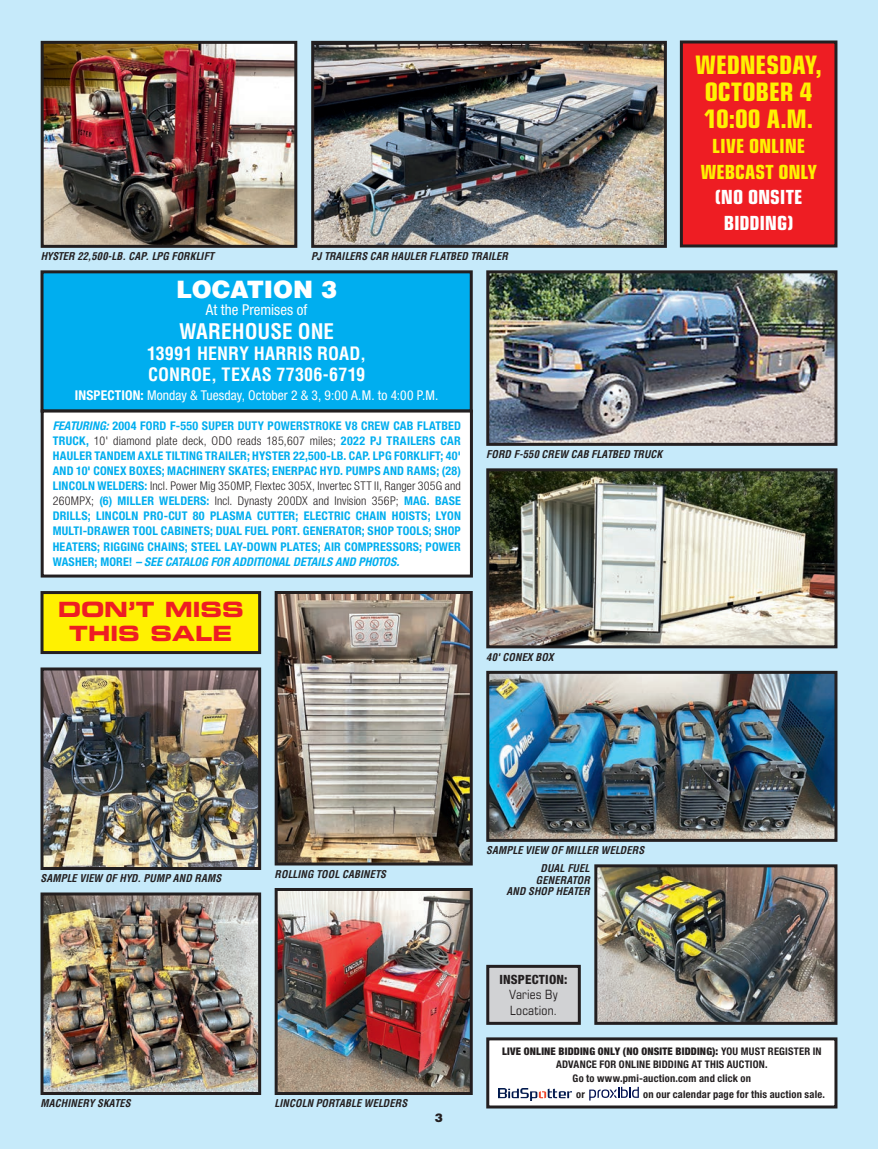
<style>
.page{position:relative;width:878px;height:1149px;background:#c6eafa}
.page>*{position:absolute;margin:0;border:0;box-sizing:border-box;transform-origin:0 0}
.t1{font:700 condensed 25.5px "Eurostile";letter-spacing:-.005em;color:#fff101}
.Location{font:900 24px "Helvetica LT Std";letter-spacing:-.015em;color:#fff}
.t2{font:21px "Eurostile Bold Extended Two";letter-spacing:-.005em;color:#ee1d23}
.location_name{font:700 condensed 21px "Helvetica LT Std";color:#fff}
.t3{font:700 condensed 19.5px/25.5px "Eurostile";color:#fff101;text-align:center}
.t4{font:700 condensed 19.5px/25.5px "Eurostile";letter-spacing:-.005em;color:#fff;text-align:center}
.location_address{font:700 condensed 18px/21px "Helvetica LT Std";letter-spacing:.01em;color:#fff}
.Surplus_to_the{font:condensed 15px "Helvetica Neue LT Std";letter-spacing:.005em;color:#fff}
.location_inspection{font:condensed 13.5px "Helvetica Neue LT Std";letter-spacing:.005em;color:#fff}
.t5{font:condensed 12.75px/15.8px "Eurostile";letter-spacing:.015em;color:#231f20;text-align:center}
.INV-BODY_cyan{font:700 condensed 12px/15px "Helvetica Neue LT Std";letter-spacing:.015em;color:#00aeef;text-align:justify}
.t6{font:900 12px "Helvetica";color:#231f20}
.t7{font:italic 700 condensed 10.5px/11.6px "Helvetica LT Std";letter-spacing:.01em;color:#231f20;text-align:right}
.t8{font:700 condensed 10.5px/12.6px "Helvetica Neue LT Std";letter-spacing:.02em;color:#231f20;text-align:center}
.s1{font-weight:700}
.s2{font-style:italic}
.s3{font-weight:300;color:#231f20}
.s4{font-family:"Helvetica Neue LT Std";font-weight:800}
.s5{font-weight:900}
</style>
<div class="page">
<img style="left:490px;top:472px;width:343px;height:172px">
<div style="left:486px;top:468px;width:351px;height:180px;border:3px solid #231f20"></div>
<img style="left:44px;top:896px;width:213px;height:195px">
<div style="left:40px;top:892px;width:221px;height:203px;border:3px solid #231f20"></div>
<img style="left:278px;top:892px;width:190px;height:199px">
<div style="left:274px;top:888px;width:198px;height:207px;border:3px solid #231f20"></div>
<img style="left:45px;top:45px;width:248px;height:199px">
<div style="left:41px;top:41px;width:256px;height:207px;border:3px solid #231f20"></div>
<img style="left:490px;top:675px;width:343px;height:163px">
<div style="left:486px;top:671px;width:351px;height:171px;border:3px solid #231f20"></div>
<img style="left:315px;top:45px;width:348px;height:199px">
<div style="left:311px;top:41px;width:356px;height:207px;border:3px solid #231f20"></div>
<img style="left:598px;top:868px;width:235px;height:153px">
<div style="left:594px;top:864px;width:243px;height:161px;border:3px solid #231f20"></div>
<img style="left:278px;top:595px;width:190px;height:267px">
<div style="left:274px;top:591px;width:198px;height:275px;border:3px solid #231f20"></div>
<img style="left:44px;top:672px;width:213px;height:194px">
<div style="left:40px;top:668px;width:221px;height:202px;border:3px solid #231f20"></div>
<img style="left:490px;top:274px;width:343px;height:168px">
<div style="left:486px;top:270px;width:351px;height:176px;border:3px solid #231f20"></div>
<div style="left:42px;top:593px;width:218px;height:60px;background:#fff101"></div>
<div style="left:40px;top:591px;width:221px;height:63px;border:3px solid #231f20"></div>
<div style="left:681px;top:42px;width:155px;height:204px;background:#ee1d23"></div>
<div style="left:680px;top:40px;width:157px;height:208px;border:3px solid #231f20"></div>
<div style="left:42px;top:272px;width:429px;height:139px;background:#00aeef"></div>
<div style="left:40px;top:270px;width:432px;height:143px;border:3px solid #231f20"></div>
<div style="left:42px;top:411px;width:429px;height:165px;background:#fff"></div>
<div style="left:41px;top:410px;width:432px;height:168px;border:3px solid #231f20"></div>
<div style="left:488px;top:966px;width:91px;height:57px;background:#d1d2d4"></div>
<div style="left:486px;top:965px;width:94px;height:60px;border:3px solid #231f20"></div>
<div style="left:488px;top:1039px;width:348px;height:68px;background:#fff"></div>
<img style="left:499px;top:1089px;width:73px;height:11px">
<svg style="left:589px;top:1087px;width:50px;height:14px"></svg>
<div style="left:486px;top:1037px;width:351px;height:71px;border:3px solid #231f20"></div>
<p class="t7" style="left:41px;top:251px;width:175px">HYSTER 22,500-LB. CAP. LPG FORKLIFT</p>
<p class="t7" style="left:311px;top:251px;width:198px">PJ TRAILERS CAR HAULER FLATBED TRAILER</p>
<p class="Location" style="left:176px;top:274px;width:163px">LOCATION 3</p>
<p class="Surplus_to_the" style="left:206px;top:301px;width:103px">At the Premises of</p>
<p class="location_name" style="left:179px;top:318px;width:156px">WAREHOUSE ONE</p>
<p class="location_address" style="left:147px;top:342px;width:220px">13991 HENRY HARRIS ROAD,<br>CONROE, TEXAS 77306-6719</p>
<p class="location_inspection" style="left:75px;top:388px;width:365px"><span class="s1">INSPECTION:</span> Monday &amp; Tuesday, October 2 &amp; 3, 9:00 A.M. to 4:00 P.M.</p>
<p class="INV-BODY_cyan" style="left:53px;top:418px;width:410px"><span class="s2">FEATURING:</span> 2004 FORD F-550 SUPER DUTY POWERSTROKE V8 CREW CAB FLATBED TRUCK, <span class="s3">10' diamond plate deck, ODO reads 185,607 miles;</span> 2022 PJ TRAILERS CAR HAULER TANDEM AXLE TILTING TRAILER; HYSTER 22,500-LB. CAP. LPG FORKLIFT; 40' AND 10' CONEX BOXES; MACHINERY SKATES; ENERPAC HYD. PUMPS AND RAMS; (28)<br>LINCOLN WELDERS: <span class="s3">Incl. Power Mig 350MP, Flextec 305X, Invertec STT II, Ranger 305G and 260MPX;</span> (6) MILLER WELDERS: <span class="s3">Incl. Dynasty 200DX and Invision 356P;</span> MAG. BASE DRILLS; LINCOLN PRO-CUT 80 PLASMA CUTTER; ELECTRIC CHAIN HOISTS; LYON MULTI-DRAWER TOOL CABINETS; DUAL FUEL PORT. GENERATOR; SHOP TOOLS; SHOP HEATERS; RIGGING CHAINS; STEEL LAY-DOWN PLATES; AIR COMPRESSORS; POWER WASHER; MORE! <span class="s2">– SEE CATALOG FOR ADDITIONAL DETAILS AND PHOTOS.</span></p>
<p class="t2" style="left:58px;top:594px;width:188px">DON’T MISS</p>
<p class="t2" style="left:69px;top:618px;width:164px">THIS SALE</p>
<p class="t7" style="left:486px;top:449px;width:178px">FORD F-550 CREW CAB FLATBED TRUCK</p>
<p class="t7" style="left:486px;top:651px;width:69px">40' CONEX BOX</p>
<p class="t1" style="left:695px;top:49px;width:128px">WEDNESDAY,</p>
<p class="t1" style="left:704px;top:76px;width:109px">OCTOBER 4</p>
<p class="t1" style="left:704px;top:103px;width:110px">10:00 A.M.</p>
<p class="t3" style="left:700px;top:134px;width:117px">LIVE ONLINE<br>WEBCAST ONLY</p>
<p class="t4" style="left:714px;top:185px;width:89px">(NO ONSITE<br>BIDDING)</p>
<p class="t7" style="left:40px;top:873px;width:182px">SAMPLE VIEW OF HYD. PUMP AND RAMS</p>
<p class="t7" style="left:274px;top:868px;width:113px">ROLLING TOOL CABINETS</p>
<p class="t7" style="left:486px;top:845px;width:159px">SAMPLE VIEW OF MILLER WELDERS</p>
<p class="t7" style="left:506px;top:863px;width:85px">DUAL FUEL<br>GENERATOR<br>AND SHOP HEATER</p>
<p class="t7" style="left:40px;top:1098px;width:91px">MACHINERY SKATES</p>
<p class="t7" style="left:275px;top:1098px;width:134px">LINCOLN PORTABLE WELDERS</p>
<p class="t6" style="left:435px;top:1109px;width:10px">3</p>
<p class="t5" style="left:499px;top:971px;width:69px"><span class="s4">INSPECTION:<br></span>Varies By<br>Location.</p>
<p class="t8" style="left:502px;top:1045px;width:321px"><span class="s5">LIVE ONLINE BIDDING ONLY (NO ONSITE BIDDING):</span> YOU MUST REGISTER IN<br>ADVANCE FOR ONLINE BIDDING AT THIS AUCTION.</p>
<p class="t8" style="left:572px;top:1072px;width:180px">Go to www.pmi-auction.com and click on</p>
<p class="t8" style="left:576px;top:1088px;width:10px">or</p>
<p class="t8" style="left:643px;top:1088px;width:183px">on our calendar page for this auction sale.</p>
</div>
